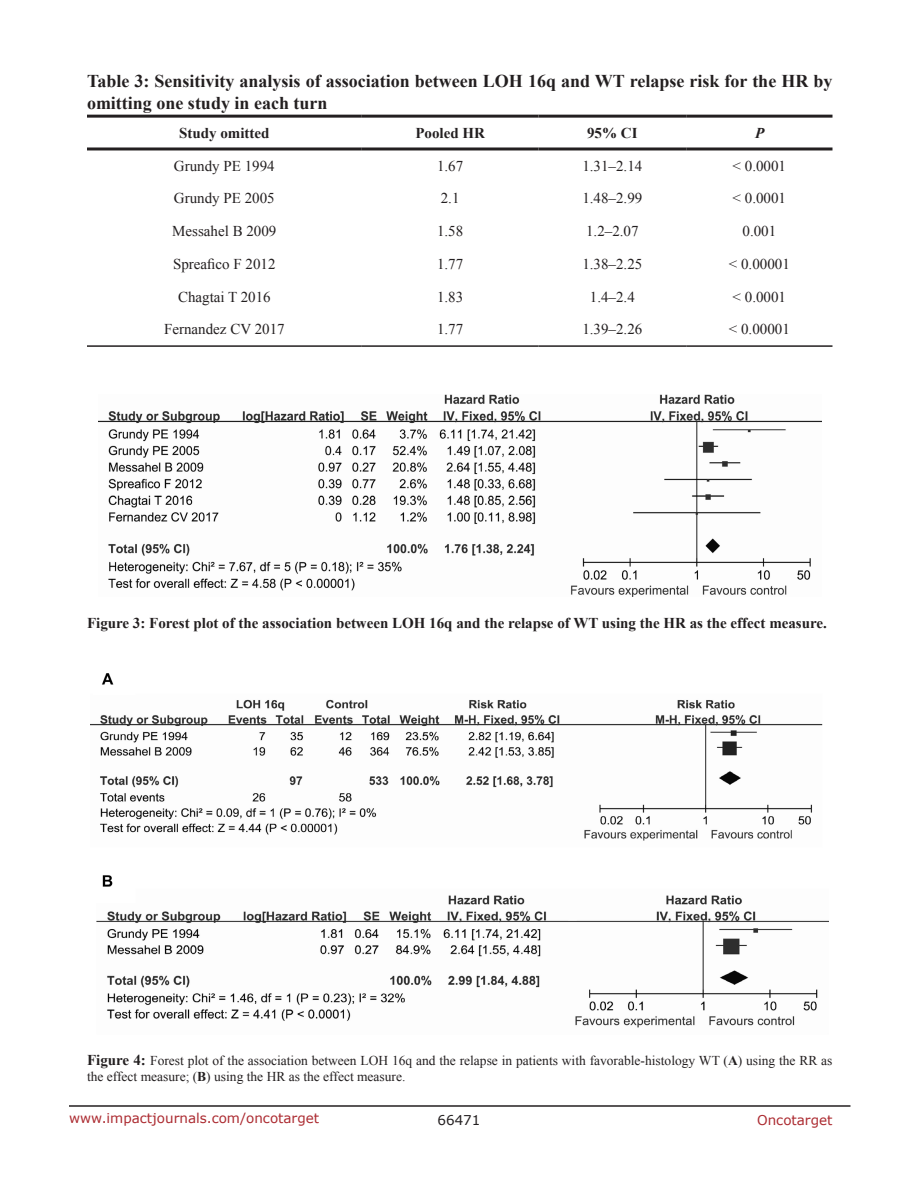
<style>
.page{position:relative;width:918px;height:1188px;background:#fff}
.page>*{position:absolute;margin:0;border:0;box-sizing:border-box;transform-origin:0 0}
.TableHeading{font:700 18px/21.6px "Times New Roman";color:#231f20}
.TableText{font:15px "Times New Roman";color:#231f20}
.FigureText{font:700 15px "Times New Roman";color:#231f20}
.TableText-2{font:700 15px "Times New Roman";color:#231f20}
.TableText-3{font:italic 700 15px "Times New Roman";color:#231f20}
.FigureText-2{font:13.5px/16.2px "Times New Roman";color:#231f20}
.t1{font:13.5px "Verdana";color:#ac2b31}
.t2{font:13.5px "Verdana";color:#231f20}
.s1{font-weight:700;font-size:15px}
.s2{font-weight:700}
</style>
<div class="page">
<hr style="left:69px;top:1105px;width:781px;height:2px;background:#231f20">
<img style="left:98px;top:395px;width:723px;height:201px">
<img style="left:91px;top:673px;width:738px;height:355px">
<hr style="left:87px;top:115px;width:275px;height:3px;background:#231f20">
<hr style="left:362px;top:115px;width:176px;height:3px;background:#231f20">
<hr style="left:538px;top:115px;width:148px;height:3px;background:#231f20">
<hr style="left:686px;top:115px;width:146px;height:3px;background:#231f20">
<hr style="left:87px;top:147px;width:275px;height:3px;background:#231f20">
<hr style="left:362px;top:147px;width:176px;height:3px;background:#231f20">
<hr style="left:538px;top:147px;width:148px;height:3px;background:#231f20">
<hr style="left:686px;top:147px;width:146px;height:3px;background:#231f20">
<hr style="left:87px;top:345px;width:275px;height:2px;background:#231f20">
<hr style="left:362px;top:345px;width:176px;height:2px;background:#231f20">
<hr style="left:538px;top:345px;width:148px;height:2px;background:#231f20">
<hr style="left:686px;top:345px;width:146px;height:2px;background:#231f20">
<p class="TableHeading" style="left:87px;top:70px;width:747px">Table 3: Sensitivity analysis of association between LOH 16q and WT relapse risk for the HR by omitting one study in each turn</p>
<p class="TableText-2" style="left:179px;top:122px;width:92px">Study omitted</p>
<p class="TableText-2" style="left:415px;top:122px;width:71px">Pooled HR</p>
<p class="TableText-2" style="left:587px;top:122px;width:52px">95% CI</p>
<p class="TableText-3" style="left:755px;top:122px;width:11px">P</p>
<p class="TableText" style="left:174px;top:156px;width:102px">Grundy PE 1994</p>
<p class="TableText" style="left:437px;top:156px;width:28px">1.67</p>
<p class="TableText" style="left:582px;top:156px;width:61px">1.31–2.14</p>
<p class="TableText" style="left:733px;top:156px;width:55px">&lt; 0.0001</p>
<p class="TableText" style="left:174px;top:188px;width:102px">Grundy PE 2005</p>
<p class="TableText" style="left:441px;top:188px;width:20px">2.1</p>
<p class="TableText" style="left:582px;top:188px;width:61px">1.48–2.99</p>
<p class="TableText" style="left:733px;top:188px;width:55px">&lt; 0.0001</p>
<p class="TableText" style="left:172px;top:221px;width:106px">Messahel B 2009</p>
<p class="TableText" style="left:437px;top:221px;width:28px">1.58</p>
<p class="TableText" style="left:586px;top:221px;width:54px">1.2–2.07</p>
<p class="TableText" style="left:742px;top:221px;width:35px">0.001</p>
<p class="TableText" style="left:173px;top:254px;width:104px">Spreafico F 2012</p>
<p class="TableText" style="left:437px;top:254px;width:28px">1.77</p>
<p class="TableText" style="left:582px;top:254px;width:61px">1.38–2.25</p>
<p class="TableText" style="left:729px;top:254px;width:62px">&lt; 0.00001</p>
<p class="TableText" style="left:178px;top:287px;width:94px">Chagtai T 2016</p>
<p class="TableText" style="left:437px;top:287px;width:28px">1.83</p>
<p class="TableText" style="left:590px;top:287px;width:46px">1.4–2.4</p>
<p class="TableText" style="left:733px;top:287px;width:55px">&lt; 0.0001</p>
<p class="TableText" style="left:164px;top:319px;width:122px">Fernandez CV 2017</p>
<p class="TableText" style="left:437px;top:319px;width:28px">1.77</p>
<p class="TableText" style="left:582px;top:319px;width:61px">1.39–2.26</p>
<p class="TableText" style="left:729px;top:319px;width:62px">&lt; 0.00001</p>
<p class="FigureText" style="left:87px;top:613px;width:741px">Figure 3: Forest plot of the association between LOH 16q and the relapse of WT using the HR as the effect measure.</p>
<p class="FigureText-2" style="left:87px;top:1052px;width:747px"><span class="s1">Figure 4:</span> Forest plot of the association between LOH 16q and the relapse in patients with favorable-histology WT (<span class="s2">A</span>) using the RR as the effect measure; (<span class="s2">B</span>) using the HR as the effect measure.</p>
<p class="t1" style="left:69px;top:1109px;width:252px">www.impactjournals.com/oncotarget</p>
<p class="t2" style="left:438px;top:1111px;width:44px">66471</p>
<p class="t1" style="left:757px;top:1111px;width:77px">Oncotarget</p>
</div>
